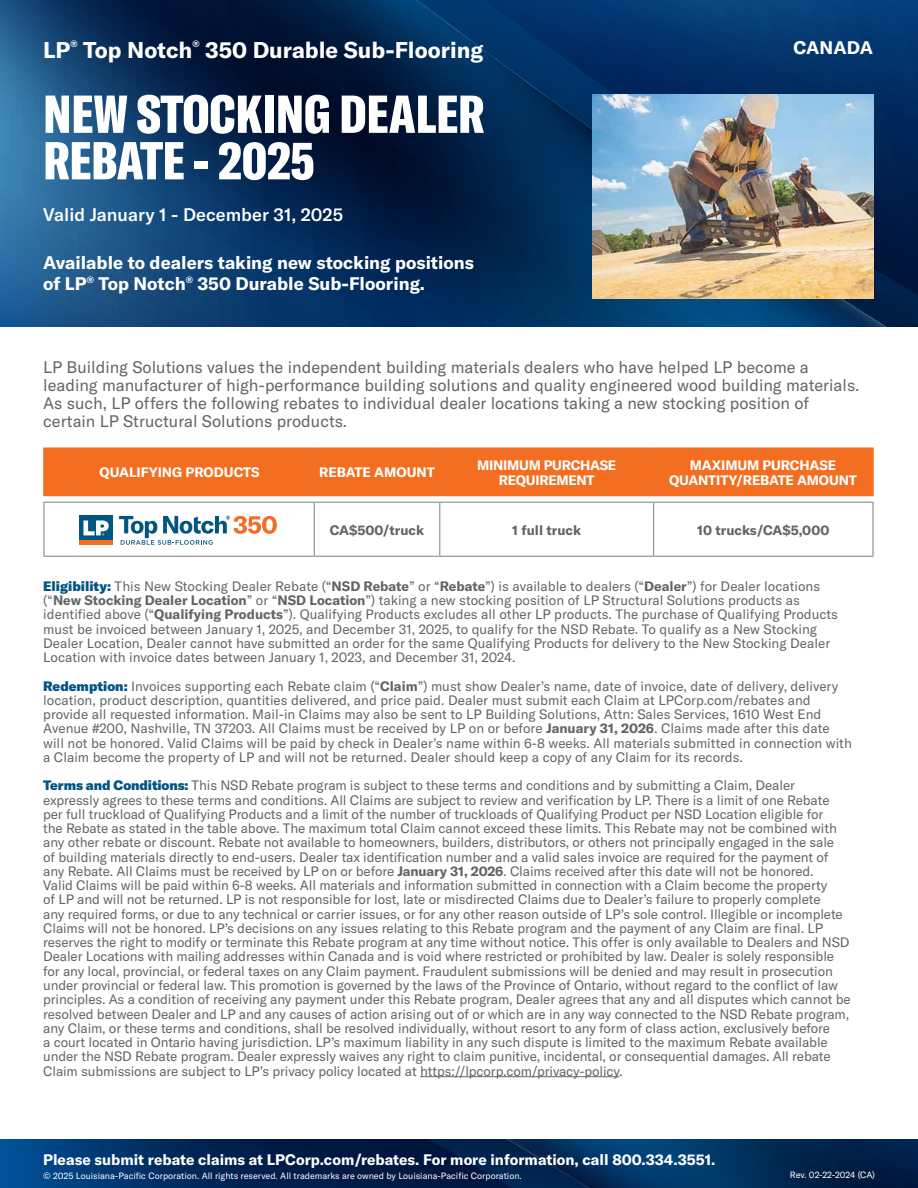
<style>
.page{position:relative;width:918px;height:1188px;background:#fff}
.page>*{position:absolute;margin:0;border:0;box-sizing:border-box;transform-origin:0 0}
.t1{font:900 extra-condensed 52.5px/46.5px "GT America";color:#fff}
.t2{font:700 22.5px "GT America";color:#fff}
.t3{font:700 18px/21px "GT America";color:#fff}
.t4{font:500 18px "GT America";color:#fff}
.t5{font:16.5px/18px "GT America";color:#636466}
.t6{font:700 15px "GT America";color:#fff}
.t7{font:13.5px/14.2px "GT America";letter-spacing:-.01em;color:#636466}
.t8{font:700 13.5px/15px "GT America";letter-spacing:-.01em;color:#fff;text-align:center}
.t9{font:700 13.5px "GT America";color:#636466}
.t10{font:9px "GT America";color:#fff}
.t11{font:700 9px "GT America";color:#fff}
.s1{font-weight:900;color:#005581}
.s2{font-weight:700}
</style>
<div class="page">
<svg style="left:0;top:0;width:918px;height:326px;background:#083360"></svg>
<svg style="left:0;top:1140px;width:918px;height:48px;background:#002a58"></svg>
<hr style="left:420px;top:1076px;width:199px;height:1px;background:#636466">
<div style="left:45px;top:449px;width:827px;height:46px;background:#f36e21"></div>
<svg style="left:44px;top:496px;width:829px;height:60px"></svg>
<hr style="left:43px;top:447px;width:36px;height:2px;background:#f36e21">
<hr style="left:43px;top:449px;width:2px;height:46px;background:#f36e21">
<hr style="left:79px;top:447px;width:235px;height:2px;background:#f36e21">
<hr style="left:314px;top:447px;width:126px;height:2px;background:#f36e21">
<hr style="left:440px;top:447px;width:214px;height:2px;background:#f36e21">
<hr style="left:654px;top:447px;width:220px;height:2px;background:#f36e21">
<hr style="left:872px;top:449px;width:2px;height:46px;background:#f36e21">
<hr style="left:43px;top:495px;width:36px;height:1px;background:#f36e21">
<hr style="left:79px;top:495px;width:235px;height:1px;background:#f36e21">
<hr style="left:314px;top:495px;width:126px;height:1px;background:#f36e21">
<hr style="left:440px;top:495px;width:214px;height:1px;background:#f36e21">
<hr style="left:654px;top:495px;width:220px;height:1px;background:#f36e21">
<hr style="left:43px;top:502px;width:36px;height:1px;background:#8a8c8e">
<hr style="left:43px;top:503px;width:2px;height:53px;background:#8a8c8e">
<hr style="left:79px;top:502px;width:235px;height:1px;background:#8a8c8e">
<hr style="left:314px;top:502px;width:126px;height:1px;background:#8a8c8e">
<hr style="left:314px;top:503px;width:1px;height:53px;background:#8a8c8e">
<hr style="left:440px;top:502px;width:214px;height:1px;background:#8a8c8e">
<hr style="left:439px;top:503px;width:1px;height:53px;background:#8a8c8e">
<hr style="left:654px;top:502px;width:220px;height:1px;background:#8a8c8e">
<hr style="left:653px;top:503px;width:1px;height:53px;background:#8a8c8e">
<hr style="left:872px;top:503px;width:2px;height:53px;background:#8a8c8e">
<hr style="left:43px;top:556px;width:36px;height:1px;background:#8a8c8e">
<hr style="left:79px;top:556px;width:235px;height:1px;background:#8a8c8e">
<hr style="left:314px;top:556px;width:126px;height:1px;background:#8a8c8e">
<hr style="left:440px;top:556px;width:214px;height:1px;background:#8a8c8e">
<hr style="left:654px;top:556px;width:220px;height:1px;background:#8a8c8e">
<div style="left:79px;top:516px;width:34px;height:24px;background:#005581"></div>
<div style="left:79px;top:540px;width:34px;height:5px;background:#f36e21"></div>
<svg style="left:83px;top:521px;width:26px;height:14px"></svg>
<svg style="left:119px;top:516px;width:158px;height:29px"></svg>
<img style="left:592px;top:95px;width:282px;height:204px">
<h2 class="t2" style="left:43px;top:36px;width:29px">LP</h2>
<p class="t11" style="left:70px;top:39px;width:9px">®</p>
<h2 class="t2" style="left:83px;top:36px;width:111px">Top Notch</h2>
<p class="t11" style="left:192px;top:39px;width:9px">®</p>
<h2 class="t2" style="left:205px;top:36px;width:280px">350 Durable Sub-Flooring</h2>
<h1 class="t1" style="left:43px;top:91px;width:442px">NEW STOCKING DEALER<br>REBATE - 2025</h1>
<h3 class="t4" style="left:43px;top:204px;width:301px">Valid January 1 - December 31, 2025</h3>
<h3 class="t3" style="left:43px;top:252px;width:432px">Available to dealers taking new stocking positions of LP<sup>®</sup> Top Notch<sup>®</sup> 350 Durable Sub-Flooring.</h3>
<h3 class="t3" style="left:793px;top:37px;width:81px">CANADA</h3>
<p class="t5" style="left:43px;top:358px;width:818px">LP Building Solutions values the independent building materials dealers who have helped LP become a leading manufacturer of high-performance building solutions and quality engineered wood building materials.<br>As such, LP offers the following rebates to individual dealer locations taking a new stocking position of certain LP Structural Solutions products.</p>
<p class="t8" style="left:100px;top:465px;width:161px">QUALIFYING PRODUCTS</p>
<p class="t8" style="left:319px;top:465px;width:117px">REBATE AMOUNT</p>
<p class="t8" style="left:477px;top:457px;width:141px">MINIMUM PURCHASE<br>REQUIREMENT</p>
<p class="t8" style="left:669px;top:457px;width:189px">MAXIMUM PURCHASE<br>QUANTITY/REBATE AMOUNT</p>
<p class="t9" style="left:330px;top:521px;width:96px">CA$500/truck</p>
<p class="t9" style="left:512px;top:521px;width:70px">1 full truck</p>
<p class="t9" style="left:697px;top:521px;width:134px">10 trucks/CA$5,000</p>
<p class="t7" style="left:43px;top:579px;width:796px"><span class="s1">Eligibility:</span> This New Stocking Dealer Rebate (“<span class="s2">NSD Rebate</span>” or “<span class="s2">Rebate</span>”) is available to dealers (“<span class="s2">Dealer</span>”) for Dealer locations (“<span class="s2">New Stocking Dealer Location</span>” or “<span class="s2">NSD Location</span>”) taking a new stocking position of LP Structural Solutions products as identified above (“<span class="s2">Qualifying Products</span>”). Qualifying Products excludes all other LP products. The purchase of Qualifying Products must be invoiced between January 1, 2025, and December 31, 2025, to qualify for the NSD Rebate. To qualify as a New Stocking Dealer Location, Dealer cannot have submitted an order for the same Qualifying Products for delivery to the New Stocking Dealer Location with invoice dates between January 1, 2023, and December 31, 2024.</p>
<p class="t7" style="left:43px;top:679px;width:810px"><span class="s1">Redemption:</span> Invoices supporting each Rebate claim (“<span class="s2">Claim</span>”) must show Dealer’s name, date of invoice, date of delivery, delivery location, product description, quantities delivered, and price paid. Dealer must submit each Claim at LPCorp.com/rebates and provide all requested information. Mail-in Claims may also be sent to LP Building Solutions, Attn: Sales Services, 1610 West End Avenue #200, Nashville, TN 37203. All Claims must be received by LP on or before <span class="s2">January 31, 2026</span>. Claims made after this date will not be honored. Valid Claims will be paid by check in Dealer’s name within 6-8 weeks. All materials submitted in connection with a Claim become the property of LP and will not be returned. Dealer should keep a copy of any Claim for its records.</p>
<p class="t7" style="left:43px;top:779px;width:809px"><span class="s1">Terms and Conditions:</span> This NSD Rebate program is subject to these terms and conditions and by submitting a Claim, Dealer expressly agrees to these terms and conditions. All Claims are subject to review and verification by LP. There is a limit of one Rebate per full truckload of Qualifying Products and a limit of the number of truckloads of Qualifying Product per NSD Location eligible for<br>the Rebate as stated in the table above. The maximum total Claim cannot exceed these limits. This Rebate may not be combined with any other rebate or discount. Rebate not available to homeowners, builders, distributors, or others not principally engaged in the sale<br>of building materials directly to end-users. Dealer tax identification number and a valid sales invoice are required for the payment of any Rebate. All Claims must be received by LP on or before <span class="s2">January 31, 2026</span>. Claims received after this date will not be honored.<br>Valid Claims will be paid within 6-8 weeks. All materials and information submitted in connection with a Claim become the property<br>of LP and will not be returned. LP is not responsible for lost, late or misdirected Claims due to Dealer’s failure to properly complete<br>any required forms, or due to any technical or carrier issues, or for any other reason outside of LP’s sole control. Illegible or incomplete Claims will not be honored. LP’s decisions on any issues relating to this Rebate program and the payment of any Claim are final. LP reserves the right to modify or terminate this Rebate program at any time without notice. This offer is only available to Dealers and NSD Dealer Locations with mailing addresses within Canada and is void where restricted or prohibited by law. Dealer is solely responsible for any local, provincial, or federal taxes on any Claim payment. Fraudulent submissions will be denied and may result in prosecution under provincial or federal law. This promotion is governed by the laws of the Province of Ontario, without regard to the conflict of law principles. As a condition of receiving any payment under this Rebate program, Dealer agrees that any and all disputes which cannot be resolved between Dealer and LP and any causes of action arising out of or which are in any way connected to the NSD Rebate program, any Claim, or these terms and conditions, shall be resolved individually, without resort to any form of class action, exclusively before<br>a court located in Ontario having jurisdiction. LP’s maximum liability in any such dispute is limited to the maximum Rebate available under the NSD Rebate program. Dealer expressly waives any right to claim punitive, incidental, or consequential damages. All rebate Claim submissions are subject to LP’s privacy policy located at https://lpcorp.com/privacy-policy.</p>
<p class="t6" style="left:43px;top:1150px;width:674px">Please submit rebate claims at LPCorp.com/rebates. For more information, call 800.334.3551.</p>
<p class="t10" style="left:43px;top:1171px;width:480px">© 2025 Louisiana-Pacific Corporation. All rights reserved. All trademarks are owned by Louisiana-Pacific Corporation.</p>
<p class="t10" style="left:790px;top:1170px;width:87px">Rev. 02-22-2024 (CA)</p>
</div>
